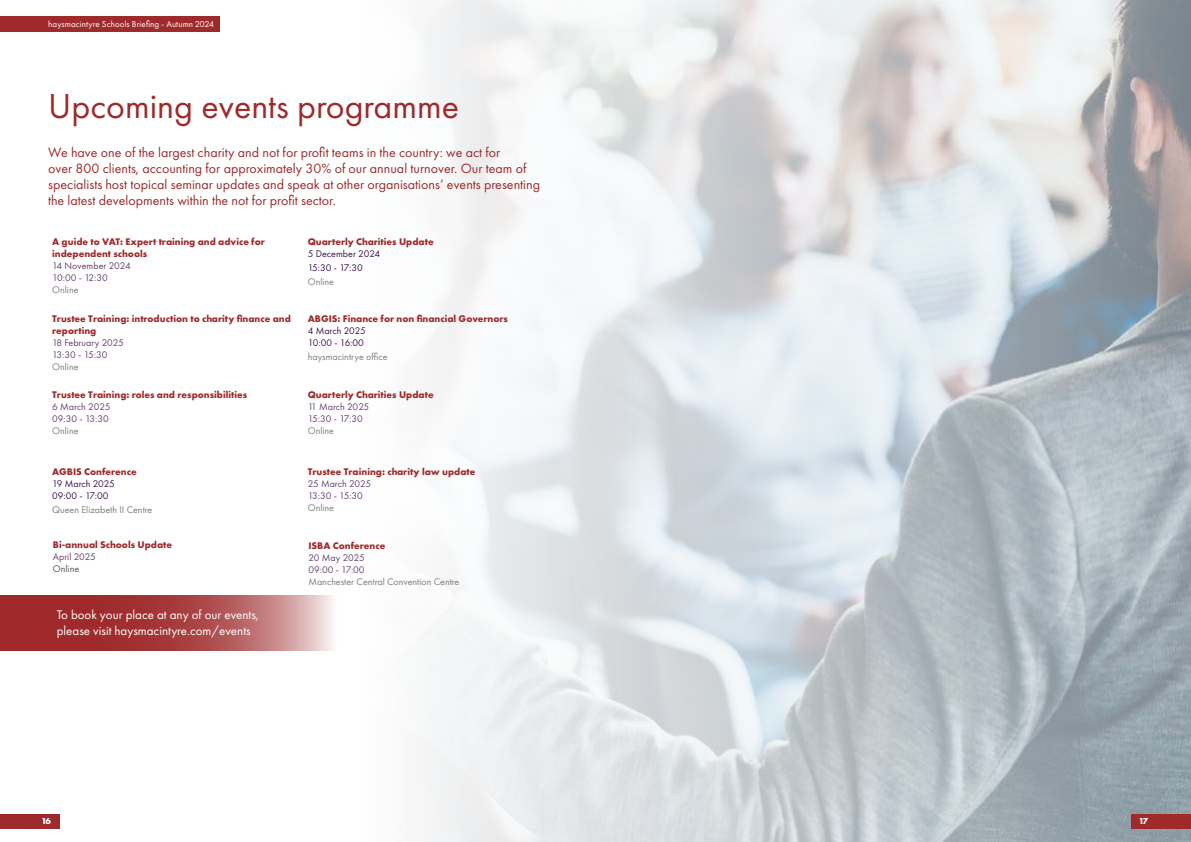
<style>
.page{position:relative;width:1191px;height:842px;background:#fff}
.page>*{position:absolute;margin:0;border:0;box-sizing:border-box;transform-origin:0 0}
.t1{font:36px "Futura PT";color:#9e2a2b}
.t2{font:14px/16px "Futura PT";color:#9e2a2b}
.t3{font:13px/16px "Futura PT";color:#fff}
.t4{font:700 10px/12px "Futura PT";color:#9e2a2b}
.t5{font:10px/12px "Futura PT";color:#654174}
.t6{font:10px "Futura PT";color:#7e7e7d}
.t7{font:10px/12px "Futura PT";color:#3e1151}
.t8{font:10px "Futura PT";color:#575756}
.t9{font:9px "Futura PT";letter-spacing:.01em;color:#fff}
.t10{font:700 9px "Futura PT";color:#fff}
</style>
<div class="page">
<img style="left:0;top:0;width:1191px;height:842px">
<svg style="left:0;top:595px;width:354px;height:55px;background:#b55d5e"></svg>
<div style="left:1131px;top:814px;width:60px;height:14px;background:#9e2a2b"></div>
<div style="left:0;top:814px;width:60px;height:14px;background:#9e2a2b"></div>
<div style="left:0;top:16px;width:220px;height:16px;background:#9e2a2b"></div>
<p class="t9" style="left:48px;top:19px;width:167px">haysmacintyre Schools Briefing - Autumn 2024</p>
<h1 class="t1" style="left:48px;top:85px;width:412px">Upcoming events programme</h1>
<p class="t2" style="left:48px;top:144px;width:493px">We have one of the largest charity and not for profit teams in the country: we act for<br>over 800 clients, accounting for approximately 30% of our annual turnover. Our team of specialists host topical seminar updates and speak at other organisations’ events presenting the latest developments within the not for profit sector.</p>
<p class="t4" style="left:52px;top:236px;width:214px">A guide to VAT: Expert training and advice for independent schools</p>
<p class="t5" style="left:52px;top:260px;width:80px">14 November 2024<br>10:00 - 12:30</p>
<p class="t6" style="left:52px;top:284px;width:28px">Online</p>
<p class="t4" style="left:52px;top:312px;width:240px">Trustee Training: introduction to charity finance and reporting</p>
<p class="t5" style="left:52px;top:336px;width:73px">18 February 2025<br>13:30 - 15:30</p>
<p class="t6" style="left:52px;top:360px;width:28px">Online</p>
<p class="t4" style="left:52px;top:389px;width:196px">Trustee Training: roles and responsibilities</p>
<p class="t5" style="left:52px;top:401px;width:60px">6 March 2025<br>09:30 - 13:30</p>
<p class="t6" style="left:52px;top:425px;width:28px">Online</p>
<p class="t4" style="left:52px;top:465px;width:86px">AGBIS Conference</p>
<p class="t7" style="left:52px;top:477px;width:64px">19 March 2025<br>09:00 - 17:00</p>
<p class="t6" style="left:52px;top:504px;width:102px">Queen Elizabeth II Centre</p>
<p class="t4" style="left:53px;top:538px;width:121px">Bi-annual Schools Update</p>
<p class="t5" style="left:53px;top:550px;width:45px">April 2025</p>
<p class="t8" style="left:53px;top:562px;width:28px">Online</p>
<h3 class="t3" style="left:57px;top:606px;width:204px">To book your place at any of our events, please visit haysmacintyre.com/events</h3>
<p class="t4" style="left:308px;top:236px;width:127px">Quarterly Charities Update</p>
<p class="t7" style="left:308px;top:247px;width:74px;line-height:14px">5 December 2024<br>15:30 - 17:30</p>
<p class="t6" style="left:308px;top:276px;width:28px">Online</p>
<p class="t4" style="left:308px;top:312px;width:202px">ABGIS: Finance for non financial Governors</p>
<p class="t7" style="left:308px;top:324px;width:60px">4 March 2025<br>10:00 - 16:00</p>
<p class="t6" style="left:308px;top:350px;width:81px">haysmacintrye office</p>
<p class="t4" style="left:308px;top:389px;width:127px">Quarterly Charities Update</p>
<p class="t5" style="left:308px;top:401px;width:63px">11 March 2025<br>15:30 - 17:30</p>
<p class="t6" style="left:308px;top:425px;width:28px">Online</p>
<p class="t4" style="left:308px;top:465px;width:169px">Trustee Training: charity law update</p>
<p class="t5" style="left:308px;top:477px;width:65px">25 March 2025<br>13:30 - 15:30</p>
<p class="t6" style="left:308px;top:502px;width:28px">Online</p>
<p class="t4" style="left:308px;top:539px;width:78px">ISBA Conference</p>
<p class="t5" style="left:308px;top:551px;width:58px">20 May 2025<br>09:00 - 17:00</p>
<p class="t6" style="left:308px;top:576px;width:152px">Manchester Central Convention Centre</p>
<p class="t10" style="left:43px;top:816px;width:10px">16</p>
<p class="t10" style="left:1139px;top:816px;width:10px">17</p>
</div>
